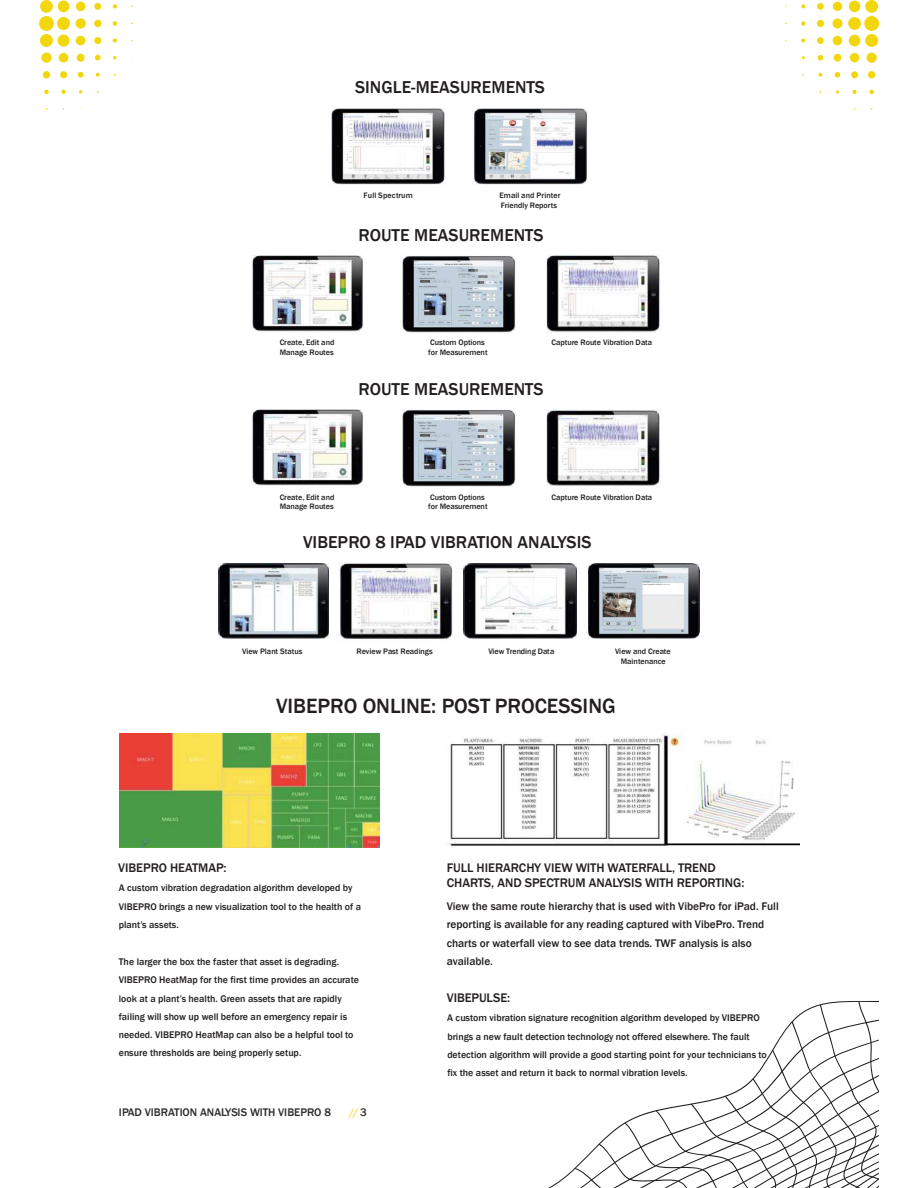
<style>
.page{position:relative;width:918px;height:1188px;background:#fff}
.page>*{position:absolute;margin:0;border:0;box-sizing:border-box;transform-origin:0 0}
.t1{font:500 21.3px "Franklin Gothic";color:#231f20}
.t2{font:500 17.7px "Franklin Gothic";color:#231f20}
.t3{font:500 12.75px/15.1px "Franklin Gothic";letter-spacing:-.005em;color:#231f20}
.t4{font:500 11.4px/18.3px "Franklin Gothic";letter-spacing:-.005em;color:#231f20}
.t5{font:500 11.4px "Franklin Gothic";letter-spacing:-.005em;color:#2e2d2d}
.t6{font:500 11.4px "Franklin Gothic";color:#f2d60e}
.t7{font:500 9.9px/18.3px "Franklin Gothic";color:#231f20}
.t8{font:500 8.1px/9.8px "Franklin Gothic";letter-spacing:-.005em;color:#231f20}
.t9{font:500 8.1px "Franklin Gothic";letter-spacing:.02em;color:#231f20}
.s1{color:#2e2d2d}
</style>
<div class="page">
<div style="left:40px;top:0;width:13px;height:13px;background:#f2d60e;border-radius:50%"></div>
<div style="left:58px;top:1px;width:11px;height:11px;background:#f2d60e;border-radius:50%"></div>
<div style="left:76px;top:2px;width:9px;height:9px;background:#f2d60e;border-radius:50%"></div>
<div style="left:94px;top:3px;width:7px;height:7px;background:#f2d60e;border-radius:50%"></div>
<svg style="left:113px;top:4px;width:4px;height:4px"></svg>
<div style="left:39px;top:16px;width:15px;height:15px;background:#f2d60e;border-radius:50%"></div>
<div style="left:57px;top:17px;width:13px;height:13px;background:#f2d60e;border-radius:50%"></div>
<div style="left:76px;top:18px;width:10px;height:11px;background:#f2d60e;border-radius:50%"></div>
<div style="left:94px;top:20px;width:8px;height:7px;background:#f2d60e;border-radius:50%"></div>
<svg style="left:113px;top:21px;width:4px;height:5px"></svg>
<div style="left:40px;top:34px;width:13px;height:13px;background:#f2d60e;border-radius:50%"></div>
<div style="left:58px;top:35px;width:11px;height:12px;background:#f2d60e;border-radius:50%"></div>
<div style="left:76px;top:36px;width:9px;height:9px;background:#f2d60e;border-radius:50%"></div>
<div style="left:94px;top:37px;width:7px;height:7px;background:#f2d60e;border-radius:50%"></div>
<svg style="left:113px;top:39px;width:4px;height:4px"></svg>
<div style="left:41px;top:53px;width:11px;height:10px;background:#f2d60e;border-radius:50%"></div>
<div style="left:59px;top:53px;width:9px;height:9px;background:#f2d60e;border-radius:50%"></div>
<div style="left:77px;top:54px;width:8px;height:8px;background:#f2d60e;border-radius:50%"></div>
<svg style="left:95px;top:55px;width:6px;height:5px"></svg>
<div style="left:43px;top:71px;width:7px;height:7px;background:#f2d60e;border-radius:50%"></div>
<div style="left:60px;top:71px;width:7px;height:7px;background:#f2d60e;border-radius:50%"></div>
<svg style="left:78px;top:72px;width:6px;height:6px"></svg>
<svg style="left:96px;top:73px;width:4px;height:4px"></svg>
<svg style="left:44px;top:90px;width:5px;height:4px"></svg>
<svg style="left:61px;top:90px;width:5px;height:4px"></svg>
<svg style="left:79px;top:90px;width:3px;height:4px"></svg>
<svg style="left:801px;top:4px;width:4px;height:4px"></svg>
<div style="left:817px;top:3px;width:7px;height:7px;background:#f2d60e;border-radius:50%"></div>
<div style="left:833px;top:2px;width:9px;height:9px;background:#f2d60e;border-radius:50%"></div>
<div style="left:849px;top:1px;width:11px;height:11px;background:#f2d60e;border-radius:50%"></div>
<div style="left:865px;top:0;width:13px;height:13px;background:#f2d60e;border-radius:50%"></div>
<svg style="left:801px;top:21px;width:4px;height:5px"></svg>
<div style="left:817px;top:20px;width:7px;height:7px;background:#f2d60e;border-radius:50%"></div>
<div style="left:832px;top:19px;width:11px;height:9px;background:#f2d60e;border-radius:50%"></div>
<div style="left:848px;top:17px;width:13px;height:13px;background:#f2d60e;border-radius:50%"></div>
<div style="left:864px;top:16px;width:15px;height:15px;background:#f2d60e;border-radius:50%"></div>
<svg style="left:801px;top:39px;width:4px;height:3px"></svg>
<div style="left:817px;top:37px;width:7px;height:7px;background:#f2d60e;border-radius:50%"></div>
<div style="left:833px;top:36px;width:9px;height:9px;background:#f2d60e;border-radius:50%"></div>
<div style="left:849px;top:35px;width:11px;height:11px;background:#f2d60e;border-radius:50%"></div>
<div style="left:865px;top:34px;width:13px;height:13px;background:#f2d60e;border-radius:50%"></div>
<svg style="left:818px;top:55px;width:5px;height:5px"></svg>
<div style="left:834px;top:54px;width:7px;height:8px;background:#f2d60e;border-radius:50%"></div>
<div style="left:850px;top:53px;width:9px;height:9px;background:#f2d60e;border-radius:50%"></div>
<div style="left:867px;top:53px;width:10px;height:10px;background:#f2d60e;border-radius:50%"></div>
<svg style="left:818px;top:73px;width:4px;height:4px"></svg>
<svg style="left:835px;top:72px;width:5px;height:6px"></svg>
<div style="left:851px;top:71px;width:7px;height:7px;background:#f2d60e;border-radius:50%"></div>
<div style="left:868px;top:71px;width:7px;height:7px;background:#f2d60e;border-radius:50%"></div>
<svg style="left:852px;top:90px;width:5px;height:4px"></svg>
<svg style="left:869px;top:90px;width:5px;height:4px"></svg>
<svg style="left:790px;top:1001px;width:89px;height:22px"></svg>
<img style="left:331px;top:108px;width:114px;height:77px">
<img style="left:473px;top:108px;width:114px;height:77px">
<img style="left:251px;top:255px;width:113px;height:77px">
<img style="left:402px;top:256px;width:114px;height:77px">
<img style="left:546px;top:255px;width:115px;height:78px">
<img style="left:251px;top:409px;width:113px;height:77px">
<img style="left:402px;top:410px;width:114px;height:77px">
<img style="left:546px;top:409px;width:115px;height:78px">
<img style="left:219px;top:564px;width:109px;height:75px">
<img style="left:339px;top:562px;width:114px;height:77px">
<img style="left:464px;top:564px;width:113px;height:75px">
<img style="left:589px;top:564px;width:111px;height:75px">
<img style="left:119px;top:733px;width:261px;height:114px">
<img style="left:447px;top:733px;width:352px;height:114px">
<h2 class="t2" style="left:355px;top:77px;width:191px">SINGLE-MEASUREMENTS</h2>
<p class="t9" style="left:364px;top:190px;width:51px">Full Spectrum</p>
<p class="t8" style="left:500px;top:191px;width:62px">Email and Printer<br>Friendly Reports</p>
<h2 class="t2" style="left:358px;top:224px;width:187px">ROUTE MEASUREMENTS</h2>
<p class="t8" style="left:280px;top:338px;width:56px">Create, Edit and<br>Manage Routes</p>
<p class="t8" style="left:428px;top:338px;width:61px">Custom Options for Measurement</p>
<p class="t8" style="left:552px;top:338px;width:102px">Capture Route Vibration Data</p>
<h2 class="t2" style="left:358px;top:378px;width:187px">ROUTE MEASUREMENTS</h2>
<p class="t8" style="left:280px;top:492px;width:56px">Create, Edit and<br>Manage Routes</p>
<p class="t8" style="left:428px;top:492px;width:61px">Custom Options for Measurement</p>
<p class="t8" style="left:552px;top:492px;width:102px">Capture Route Vibration Data</p>
<h2 class="t2" style="left:303px;top:531px;width:290px">VIBEPRO 8 IPAD VIBRATION ANALYSIS</h2>
<p class="t8" style="left:242px;top:647px;width:62px">View Plant Status</p>
<p class="t8" style="left:357px;top:647px;width:78px">Review Past Readings</p>
<p class="t8" style="left:488px;top:647px;width:68px">View Trending Data</p>
<p class="t8" style="left:615px;top:647px;width:57px;text-align:center">View and Create<br>Maintenance</p>
<h1 class="t1" style="left:276px;top:693px;width:341px">VIBEPRO ONLINE: POST PROCESSING</h1>
<p class="t3" style="left:118px;top:860px;width:110px">VIBEPRO HEATMAP:</p>
<p class="t7" style="left:119px;top:879px;width:244px">A custom vibration degradation algorithm developed by<br>VIBEPRO brings a new visualization tool to the health of a plant’s assets.</p>
<p class="t7" style="left:119px;top:952px;width:242px">The larger the box the faster that asset is degrading.<br>VIBEPRO HeatMap for the first time provides an accurate look at a plant’s health. Green assets that are rapidly failing will show up well before an emergency repair is needed. VIBEPRO HeatMap can also be a helpful tool to ensure thresholds are being properly setup.</p>
<p class="t5" style="left:119px;top:1105px;width:214px">IPAD VIBRATION ANALYSIS WITH VIBEPRO 8</p>
<p class="t6" style="left:349px;top:1105px;width:19px">//<span class="s1">3</span></p>
<p class="t3" style="left:447px;top:860px;width:299px">FULL HIERARCHY VIEW WITH WATERFALL, TREND<br>CHARTS, AND SPECTRUM ANALYSIS WITH REPORTING:</p>
<p class="t4" style="left:447px;top:897px;width:334px">View the same route hierarchy that is used with VibePro for iPad. Full reporting is available for any reading captured with VibePro. Trend charts or waterfall view to see data trends. TWF analysis is also available.</p>
<p class="t3" style="left:447px;top:990px;width:65px">VIBEPULSE:</p>
<p class="t7" style="left:447px;top:1009px;width:321px">A custom vibration signature recognition algorithm developed by VIBEPRO brings a new fault detection technology not offered elsewhere. The fault detection algorithm will provide a good starting point for your technicians to fix the asset and return it back to normal vibration levels.</p>
</div>
